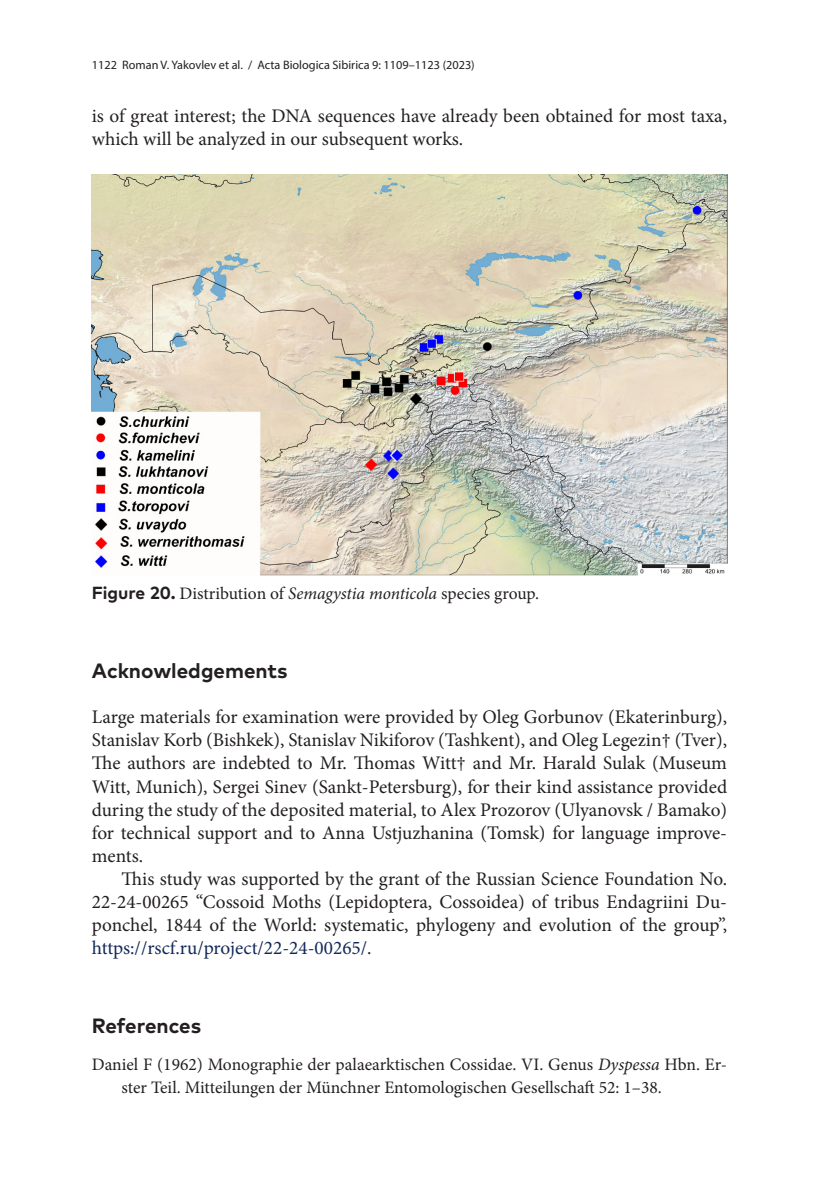
<style>
.page{position:relative;width:819px;height:1191px;background:#fff}
.page>*{position:absolute;margin:0;border:0;box-sizing:border-box;transform-origin:0 0}
.H_-_Acknowledgements{font:700 20.65px "Mark";color:#231f20}
.References_-_Header{font:700 20.65px "Mark";letter-spacing:-.005em;color:#231f20}
.Body_text_-_no_inden{font:19.25px/23.1px "Minion Pro";letter-spacing:-.005em;color:#231f20}
.Body_text{font:19.25px/23.1px "Minion Pro";letter-spacing:-.005em;color:#231f20;text-align:justify}
.References_-_Text{font:17.5px/23.1px "Minion Pro";color:#231f20}
.FIG_-_Caption{font:17.5px "Minion Pro";color:#231f20}
.t1{font:12.25px "Myriad Pro";color:#231f20}
.s1{font-family:"Mark";font-weight:700}
.s2{font-style:italic}
.s3{color:#122859}
</style>
<div class="page">
<img style="left:92px;top:174px;width:635px;height:401px">
<p class="t1" style="left:92px;top:57px;width:384px">1122 Roman V. Yakovlev et al. / Acta Biologica Sibirica 9: 1109–1123 (2023)</p>
<p class="Body_text_-_no_inden" style="left:92px;top:105px;width:636px">is of great interest; the DNA sequences have already been obtained for most taxa, which will be analyzed in our subsequent works.</p>
<p class="FIG_-_Caption" style="left:92px;top:582px;width:449px"><span class="s1">Figure 20.</span> Distribution of <span class="s2">Semagystia monticola</span> species group.</p>
<p class="H_-_Acknowledgements" style="left:92px;top:657px;width:197px">Acknowledgements</p>
<p class="Body_text_-_no_inden" style="left:92px;top:705px;width:637px;text-align:justify">Large materials for examination were provided by Oleg Gorbunov (Ekaterinburg), Stanislav Korb (Bishkek), Stanislav Nikiforov (Tashkent), and Oleg Legezin† (Tver), The authors are indebted to Mr. Thomas Witt† and Mr. Harald Sulak (Museum Witt, Munich), Sergei Sinev (Sankt-Petersburg), for their kind assistance provided during the study of the deposited material, to Alex Prozorov (Ulyanovsk / Bamako) for technical support and to Anna Ustjuzhanina (Tomsk) for language improve&shy;ments.</p>
<p class="Body_text" style="left:92px;top:867px;width:636px;text-indent:30px">This study was supported by the grant of the Russian Science Foundation No.<br>22-24-00265 “Cossoid Moths (Lepidoptera, Cossoidea) of tribus Endagriini Du&shy;ponchel, 1844 of the World: systematic, phylogeny and evolution of the group”, <span class="s3">https://rscf.ru/project/22-24-00265/</span>.</p>
<p class="References_-_Header" style="left:92px;top:1012px;width:111px">References</p>
<p class="References_-_Text" style="left:122px;top:1052px;width:607px;text-indent:-30px">Daniel F (1962) Monographie der palaearktischen Cossidae. VI. Genus <span class="s2">Dyspessa</span> Hbn. Er&shy;ster Teil. Mitteilungen der Münchner Entomologischen Gesellschaft 52: 1–38.</p>
</div>
